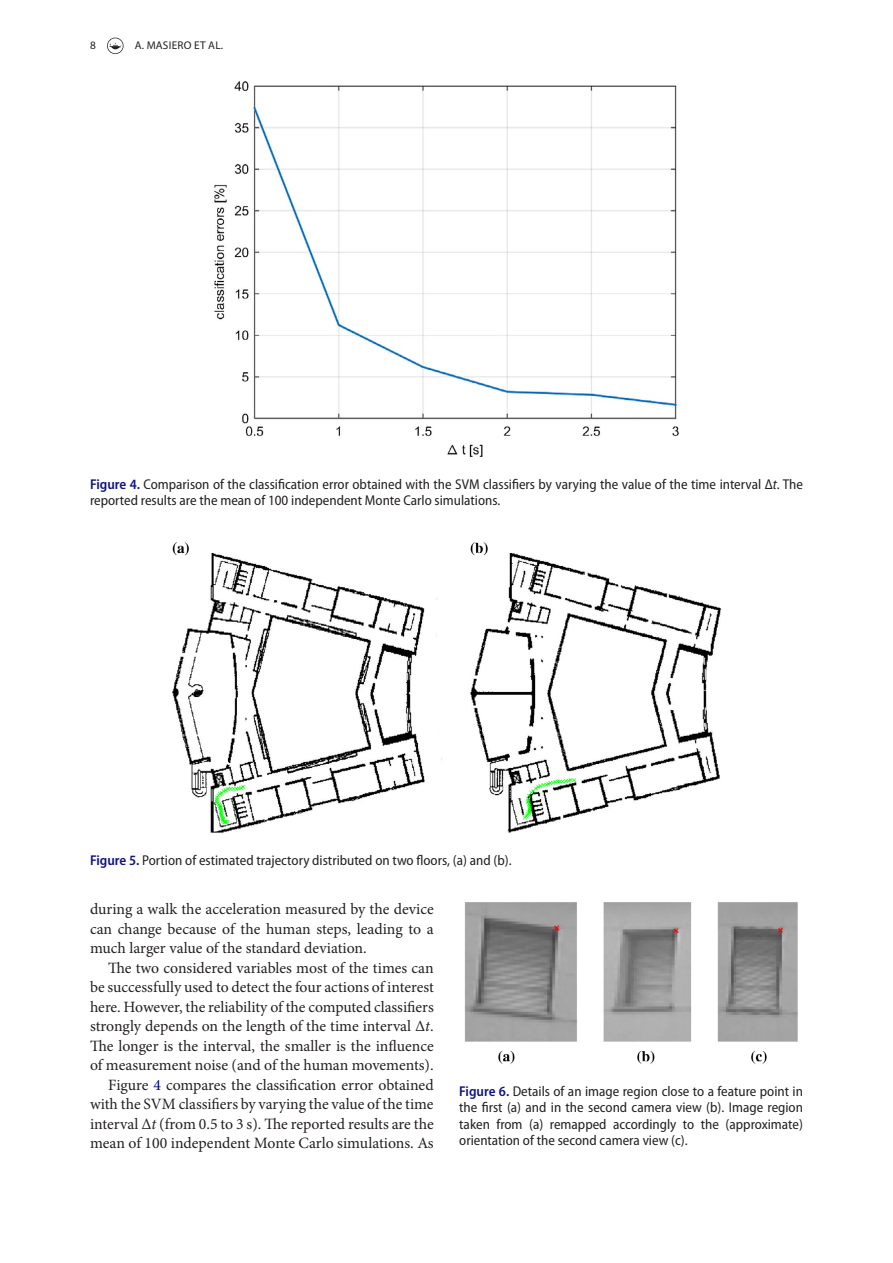
<style>
.page{position:relative;width:893px;height:1263px;background:#fff}
.page>*{position:absolute;margin:0;border:0;box-sizing:border-box;transform-origin:0 0}
.t1{font:15.75px/19.5px "Minion Pro";color:#231f20;text-align:justify}
.t2{font:semi-condensed 14.25px/16.5px "Myriad Pro";color:#231f20}
.t3{font:11.25px "Myriad Pro";letter-spacing:.02em;color:#231f20}
.s1{font-weight:600;color:#10147e}
.s2{font-style:italic}
.s3{color:#000080}
</style>
<div class="page">
<svg style="left:107px;top:38px;width:17px;height:16px"></svg>
<img style="left:214px;top:81px;width:465px;height:376px">
<img style="left:172px;top:542px;width:549px;height:291px">
<img style="left:464px;top:902px;width:334px;height:162px">
<p class="t3" style="left:90px;top:39px;width:7px">8</p>
<p class="t3" style="left:135px;top:39px;width:90px">A. MAS IERO ET AL.</p>
<p class="t2" style="left:90px;top:476px;width:714px"><span class="s1">Figure 4.</span> Comparison of the classification error obtained with the SVM classifiers by varying the value of the time interval Δ<span class="s2">t</span>. The reported results are the mean of 100 independent Monte Carlo simulations.</p>
<p class="t2" style="left:90px;top:853px;width:423px"><span class="s1">Figure 5.</span> Portion of estimated trajectory distributed on two floors, (a) and (b).</p>
<p class="t1" style="left:90px;top:899px;width:345px">during a walk the acceleration measured by the device can change because of the human steps, leading to a much larger value of the standard deviation.</p>
<p class="t1" style="left:90px;top:958px;width:345px;text-align:right">The two considered variables most of the times can be successfully used to detect the four actions of interest here. However, the reliability of the computed classifiers strongly depends on the length of the time interval Δ<span class="s2">t</span>.<br>The longer is the interval, the smaller is the influence of measurement noise (and of the human movements).<br>Figure <span class="s3">4</span> compares the classification error obtained with the SVM classifiers by varying the value of the time interval Δ<span class="s2">t</span> (from 0.5 to 3 s). The reported results are the mean of 100 independent Monte Carlo simulations. As</p>
<p class="t2" style="left:459px;top:1083px;width:345px;text-align:justify"><span class="s1">Figure 6.</span> Details of an image region close to a feature point in the first (a) and in the second camera view (b). Image region taken from (a) remapped accordingly to the (approximate) orientation of the second camera view (c).</p>
</div>
